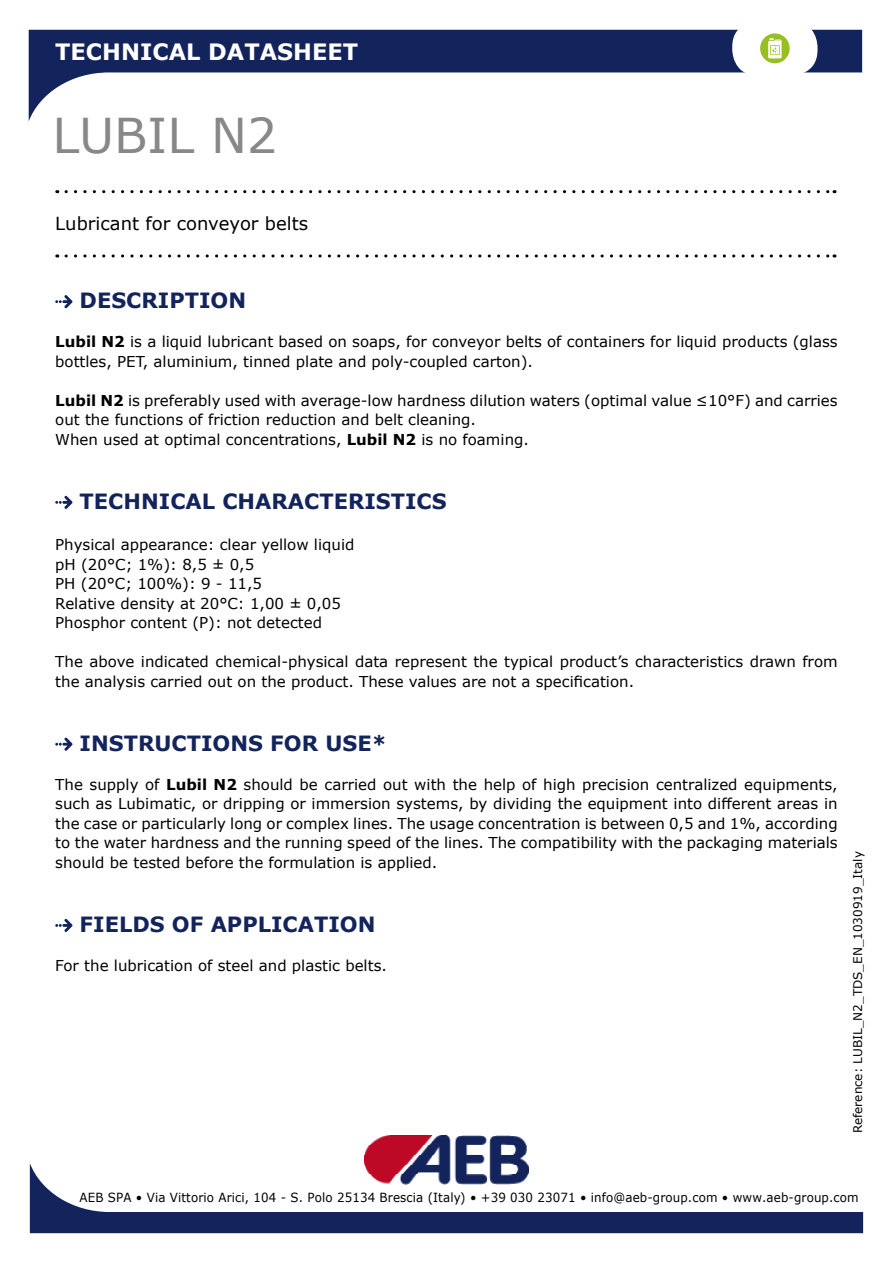
<style>
.page{position:relative;width:893px;height:1263px;background:#fff}
.page>*{position:absolute;margin:0;border:0;box-sizing:border-box;transform-origin:0 0}
.t1{font:48px "Verdana";color:#87888a}
.t2{font:700 22.5px "Verdana";color:#fff}
.t3{font:700 21px "Verdana";color:#13235b}
.t4{font:18px "Verdana";color:#000}
.t5{font:15px/19.5px "Verdana";color:#000}
.t6{font:12.6px "Verdana";letter-spacing:.01em;color:#000;scale:.94 1}
.t7{font:12px "Verdana";color:#000}
.s1{font-weight:700}
</style>
<div class="page">
<svg style="left:66px;top:190px;width:769px;height:3px"></svg>
<svg style="left:66px;top:254px;width:769px;height:4px"></svg>
<img style="left:364px;top:1135px;width:163px;height:28px">
<svg style="left:29px;top:30px;width:833px;height:91px"></svg>
<div style="left:732px;top:21px;width:85px;height:55px;background:#fff;border-radius:25px"></div>
<div style="left:760px;top:33px;width:30px;height:30px;background:#96bf1f;border-radius:50%"></div>
<svg style="left:768px;top:38px;width:14px;height:20px"></svg>
<svg style="left:30px;top:1163px;width:833px;height:70px"></svg>
<svg style="left:55px;top:295px;width:17px;height:13px"></svg>
<svg style="left:55px;top:496px;width:17px;height:13px"></svg>
<svg style="left:55px;top:738px;width:17px;height:13px"></svg>
<svg style="left:55px;top:919px;width:17px;height:13px"></svg>
<h2 class="t2" style="left:55px;top:35px;width:304px">TECHNICAL DATASHEET</h2>
<h1 class="t1" style="left:52px;top:103px;width:227px">LUBIL N2</h1>
<p class="t4" style="left:55px;top:211px;width:255px">Lubricant for conveyor belts</p>
<h3 class="t3" style="left:80px;top:286px;width:168px">DESCRIPTION</h3>
<p class="t5" style="left:55px;top:332px;width:784px"><span class="s1">Lubil N2</span> is a liquid lubricant based on soaps, for conveyor belts of containers for liquid products (glass bottles, PET, aluminium, tinned plate and poly-coupled carton).</p>
<p class="t5" style="left:55px;top:390px;width:784px"><span class="s1">Lubil N2</span> is preferably used with average-low hardness dilution waters (optimal value ≤10°F) and carries out the functions of friction reduction and belt cleaning.<br>When used at optimal concentrations, <span class="s1">Lubil N2</span> is no foaming.</p>
<h3 class="t3" style="left:80px;top:486px;width:369px">TECHNICAL CHARACTERISTICS</h3>
<p class="t5" style="left:55px;top:535px;width:301px">Physical appearance: clear yellow liquid pH (20°C; 1%): 8,5 ± 0,5<br>PH (20°C; 100%): 9 - 11,5<br>Relative density at 20°C: 1,00 ± 0,05<br>Phosphor content (P): not detected</p>
<p class="t5" style="left:55px;top:652px;width:784px">The above indicated chemical-physical data represent the typical product’s characteristics drawn from the analysis carried out on the product. These values are not a specification.</p>
<h3 class="t3" style="left:80px;top:728px;width:308px">INSTRUCTIONS FOR USE*</h3>
<p class="t5" style="left:55px;top:774px;width:784px;text-align:justify">The supply of <span class="s1">Lubil N2</span> should be carried out with the help of high precision centralized equipments, such as Lubimatic, or dripping or immersion systems, by dividing the equipment into different areas in the case or particularly long or complex lines. The usage concentration is between 0,5 and 1%, according to the water hardness and the running speed of the lines. The compatibility with the packaging materials should be tested before the formulation is applied.</p>
<h3 class="t3" style="left:80px;top:909px;width:297px">FIELDS OF APPLICATION</h3>
<p class="t5" style="left:55px;top:956px;width:333px">For the lubrication of steel and plastic belts.</p>
<p class="t7" style="left:850px;top:1133px;width:283px;rotate:-90deg">Reference: LUBIL_N2_TDS_EN_1030919_Italy</p>
<p class="t6" style="left:80px;top:1189px;width:830px">AEB SPA • Via Vittorio Arici, 104 - S. Polo 25134 Brescia (Italy) • +39 030 23071 • info@aeb-group.com • www.aeb-group.com</p>
</div>
